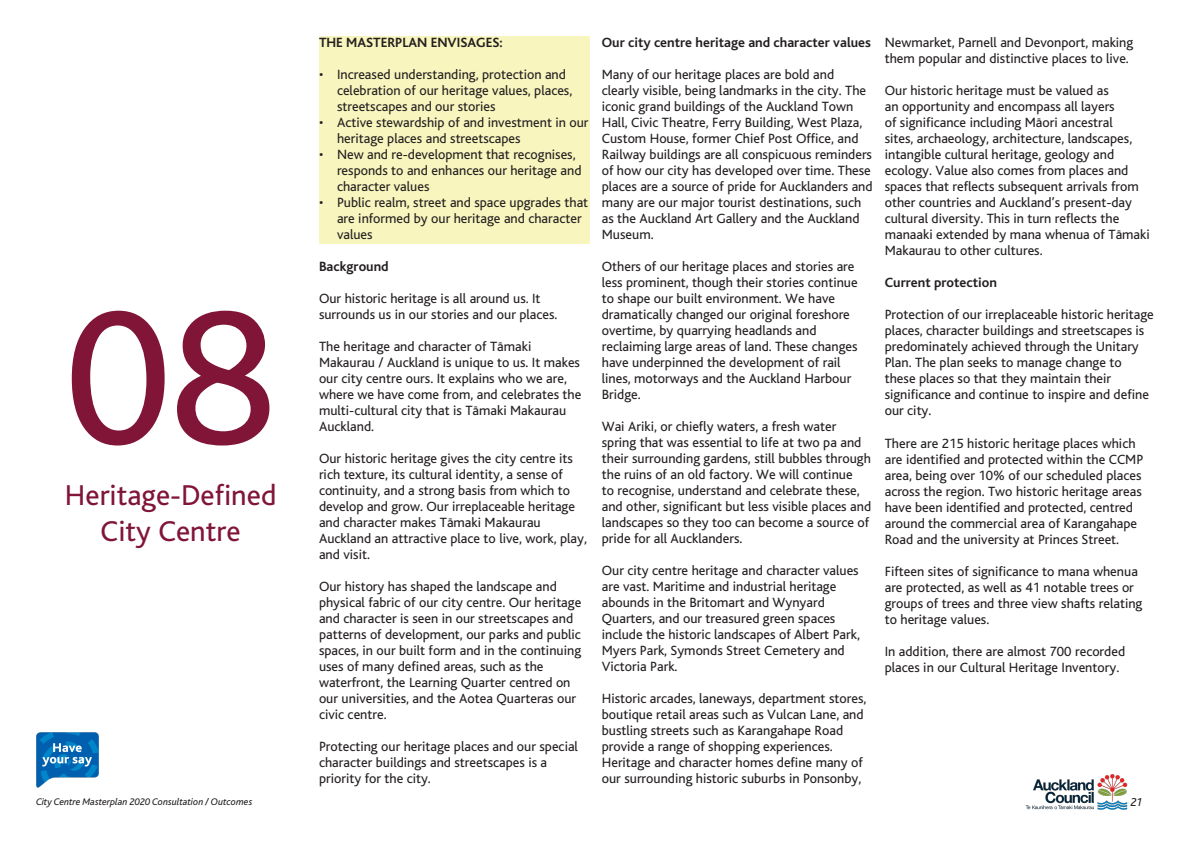
<style>
.page{position:relative;width:1191px;height:842px;background:#fff}
.page>*{position:absolute;margin:0;border:0;box-sizing:border-box;transform-origin:0 0}
.t1{font:200px "Auckland Council Bliss Regular";color:#801538}
.t2{font:30px/36px "Auckland Council Bliss Regular";color:#801538;text-align:center}
.t3{font:14px/16px "Auckland Council Bliss Regular";color:#231f20}
.t4{font:14px "Auckland Council Bliss Bold";color:#231f20}
.t5{font:12px "Auckland Council Bliss Italic";color:#231f20}
.t6{font:10px "Auckland Council Bliss Italic";color:#231f20}
</style>
<div class="page">
<img style="left:1025px;top:774px;width:103px;height:36px">
<img style="left:36px;top:732px;width:63px;height:56px">
<div style="left:319px;top:36px;width:270px;height:207px;background:#f9f5be"></div>
<h1 class="t1" style="left:66px;top:273px;width:211px">08</h1>
<h2 class="t2" style="left:65px;top:478px;width:213px">Heritage-Defined<br>City Centre</h2>
<p class="t4" style="left:319px;top:35px;width:185px">THE MASTERPLAN ENVISAGES:</p>
<p class="t3" style="left:337px;top:67px;width:237px;text-indent:-18px">• Increased understanding, protection and celebration of our heritage values, places, streetscapes and our stories</p>
<p class="t3" style="left:337px;top:115px;width:253px;text-indent:-18px">• Active stewardship of and investment in our heritage places and streetscapes</p>
<p class="t3" style="left:337px;top:147px;width:246px;text-indent:-18px">• New and re-development that recognises, responds to and enhances our heritage and character values</p>
<p class="t3" style="left:337px;top:195px;width:253px;text-indent:-18px">• Public realm, street and space upgrades that are informed by our heritage and character values</p>
<p class="t4" style="left:319px;top:259px;width:71px">Background</p>
<p class="t3" style="left:319px;top:291px;width:240px">Our historic heritage is all around us. It surrounds us in our stories and our places.</p>
<p class="t3" style="left:319px;top:339px;width:264px">The heritage and character of Tāmaki Makaurau / Auckland is unique to us. It makes our city centre ours. It explains who we are, where we have come from, and celebrates the multi-cultural city that is Tāmaki Makaurau Auckland.</p>
<p class="t3" style="left:319px;top:451px;width:269px">Our historic heritage gives the city centre its rich texture, its cultural identity, a sense of continuity, and a strong basis from which to develop and grow. Our irreplaceable heritage and character makes Tāmaki Makaurau Auckland an attractive place to live, work, play, and visit.</p>
<p class="t3" style="left:319px;top:579px;width:264px">Our history has shaped the landscape and physical fabric of our city centre. Our heritage and character is seen in our streetscapes and patterns of development, our parks and public spaces, in our built form and in the continuing uses of many defined areas, such as the waterfront, the Learning Quarter centred on our universities, and the Aotea Quarteras our civic centre.</p>
<p class="t3" style="left:319px;top:739px;width:260px">Protecting our heritage places and our special character buildings and streetscapes is a priority for the city.</p>
<p class="t4" style="left:602px;top:35px;width:271px">Our city centre heritage and character values</p>
<p class="t3" style="left:602px;top:67px;width:272px">Many of our heritage places are bold and clearly visible, being landmarks in the city. The iconic grand buildings of the Auckland Town Hall, Civic Theatre, Ferry Building, West Plaza, Custom House, former Chief Post Office, and Railway buildings are all conspicuous reminders of how our city has developed over time. These places are a source of pride for Aucklanders and many are our major tourist destinations, such as the Auckland Art Gallery and the Auckland Museum.</p>
<p class="t3" style="left:602px;top:259px;width:257px">Others of our heritage places and stories are less prominent, though their stories continue to shape our built environment. We have dramatically changed our original foreshore overtime, by quarrying headlands and reclaiming large areas of land. These changes have underpinned the development of rail lines, motorways and the Auckland Harbour Bridge.</p>
<p class="t3" style="left:602px;top:419px;width:271px">Wai Ariki, or chiefly waters, a fresh water spring that was essential to life at two pa and their surrounding gardens, still bubbles through the ruins of an old factory. We will continue<br>to recognise, understand and celebrate these, and other, significant but less visible places and landscapes so they too can become a source of pride for all Aucklanders.</p>
<p class="t3" style="left:602px;top:563px;width:260px">Our city centre heritage and character values are vast. Maritime and industrial heritage abounds in the Britomart and Wynyard Quarters, and our treasured green spaces include the historic landscapes of Albert Park, Myers Park, Symonds Street Cemetery and Victoria Park.</p>
<p class="t3" style="left:602px;top:691px;width:266px">Historic arcades, laneways, department stores, boutique retail areas such as Vulcan Lane, and bustling streets such as Karangahape Road provide a range of shopping experiences.<br>Heritage and character homes define many of our surrounding historic suburbs in Ponsonby,</p>
<p class="t3" style="left:884px;top:35px;width:250px">Newmarket, Parnell and Devonport, making them popular and distinctive places to live.</p>
<p class="t3" style="left:884px;top:83px;width:267px">Our historic heritage must be valued as<br>an opportunity and encompass all layers<br>of significance including Māori ancestral<br>sites, archaeology, architecture, landscapes, intangible cultural heritage, geology and ecology. Value also comes from places and spaces that reflects subsequent arrivals from other countries and Auckland’s present-day cultural diversity. This in turn reflects the manaaki extended by mana whenua of Tāmaki Makaurau to other cultures.</p>
<p class="t4" style="left:884px;top:276px;width:114px">Current protection</p>
<p class="t3" style="left:884px;top:307px;width:270px">Protection of our irreplaceable historic heritage places, character buildings and streetscapes is predominately achieved through the Unitary Plan. The plan seeks to manage change to these places so that they maintain their significance and continue to inspire and define our city.</p>
<p class="t3" style="left:884px;top:435px;width:260px">There are 215 historic heritage places which are identified and protected within the CCMP area, being over 10% of our scheduled places across the region. Two historic heritage areas have been identified and protected, centred around the commercial area of Karangahape Road and the university at Princes Street.</p>
<p class="t3" style="left:884px;top:563px;width:259px">Fifteen sites of significance to mana whenua are protected, as well as 41 notable trees or groups of trees and three view shafts relating to heritage values.</p>
<p class="t3" style="left:884px;top:643px;width:242px">In addition, there are almost 700 recorded places in our Cultural Heritage Inventory.</p>
<p class="t6" style="left:36px;top:796px;width:218px">City Centre Masterplan 2020 Consultation / Outcomes</p>
<p class="t5" style="left:1130px;top:796px;width:14px">21</p>
</div>
